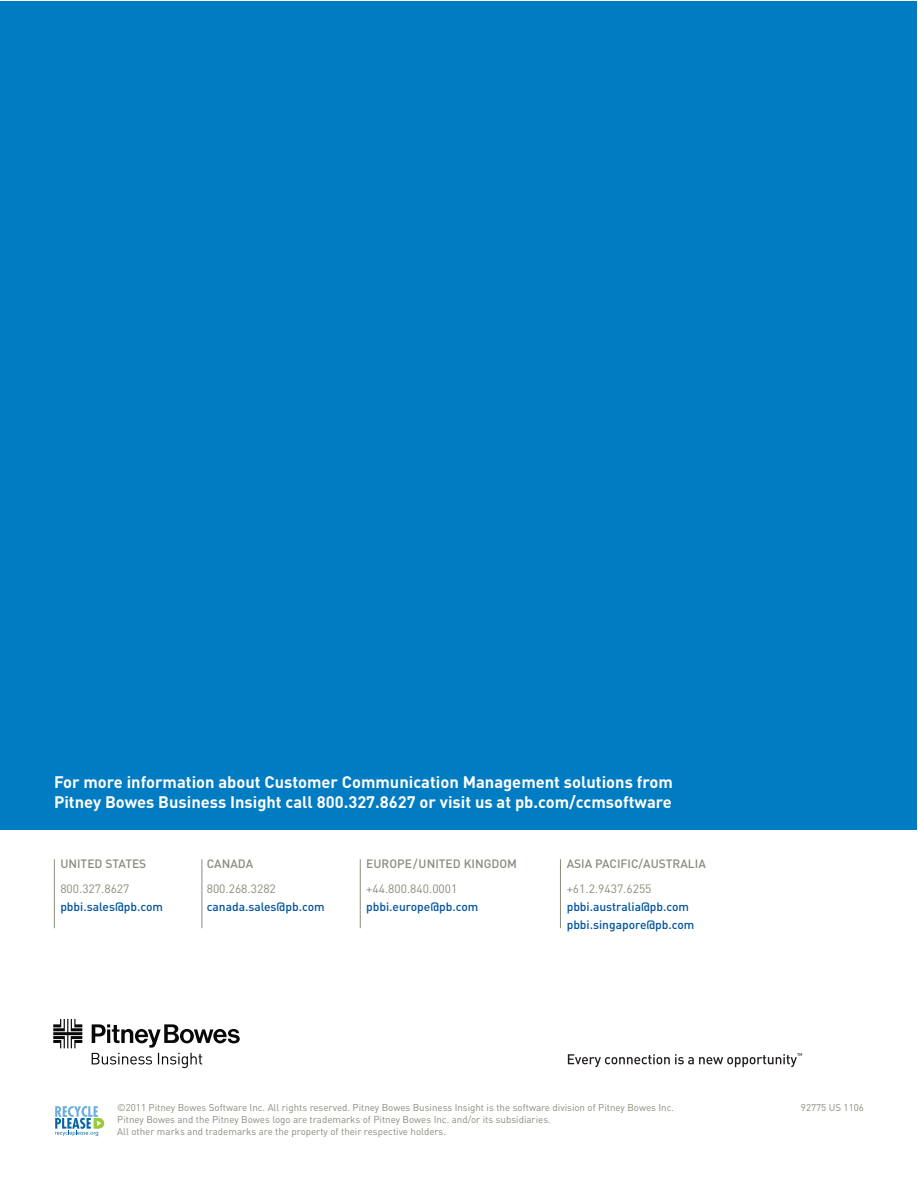
<style>
.page{position:relative;width:918px;height:1188px;background:#fff}
.page>*{position:absolute;margin:0;border:0;box-sizing:border-box;transform-origin:0 0}
.t1{font:700 16.5px/19.8px "DIN";color:#fff}
.t2{font:500 12px/18px "DIN";color:#01539e}
.t3{font:500 12px "DIN";color:#8c8a7b}
.t4{font:12px "DIN";color:#8c8a7b}
.t5{font:9.75px/11.7px "DIN";color:#8c8a7b}
</style>
<div class="page">
<div style="left:1px;top:1px;width:916px;height:829px;background:#007cc2"></div>
<hr style="left:560px;top:859px;width:1px;height:69px;background:#8c8a7b">
<hr style="left:54px;top:859px;width:1px;height:69px;background:#8c8a7b">
<hr style="left:202px;top:859px;width:1px;height:69px;background:#8c8a7b">
<hr style="left:360px;top:859px;width:1px;height:69px;background:#8c8a7b">
<svg style="left:53px;top:1019px;width:187px;height:49px"></svg>
<svg style="left:568px;top:1053px;width:234px;height:14px"></svg>
<svg style="left:55px;top:1106px;width:49px;height:30px"></svg>
<h1 class="t1" style="left:54px;top:772px;width:620px">For more information about Customer Communication Management solutions from<br>Pitney Bowes Business Insight call 800.327.8627 or visit us at pb.com/ccmsoftware</h1>
<p class="t3" style="left:60px;top:856px;width:88px">UNITED STATES</p>
<p class="t4" style="left:60px;top:881px;width:71px">800.327.8627</p>
<p class="t2" style="left:60px;top:897px;width:104px">pbbi.sales@pb.com</p>
<p class="t3" style="left:207px;top:856px;width:48px">CANADA</p>
<p class="t4" style="left:207px;top:881px;width:71px">800.268.3282</p>
<p class="t2" style="left:207px;top:897px;width:119px">canada.sales@pb.com</p>
<p class="t3" style="left:366px;top:856px;width:152px">EUROPE/UNITED KINGDOM</p>
<p class="t4" style="left:366px;top:881px;width:93px">+44.800.840.0001</p>
<p class="t2" style="left:366px;top:897px;width:114px">pbbi.europe@pb.com</p>
<p class="t3" style="left:567px;top:856px;width:141px">ASIA PACIFIC/AUSTRALIA</p>
<p class="t4" style="left:567px;top:881px;width:86px">+61.2.9437.6255</p>
<p class="t2" style="left:567px;top:897px;width:129px">pbbi.australia@pb.com pbbi.singapore@pb.com</p>
<p class="t5" style="left:117px;top:1102px;width:558px">©2011 Pitney Bowes Software Inc. All rights reserved. Pitney Bowes Business Insight is the software division of Pitney Bowes Inc.<br>Pitney Bowes and the Pitney Bowes logo are trademarks of Pitney Bowes Inc. and/or its subsidiaries.<br>All other marks and trademarks are the property of their respective holders.</p>
<p class="t5" style="left:801px;top:1102px;width:65px">92775 US 1106</p>
</div>
